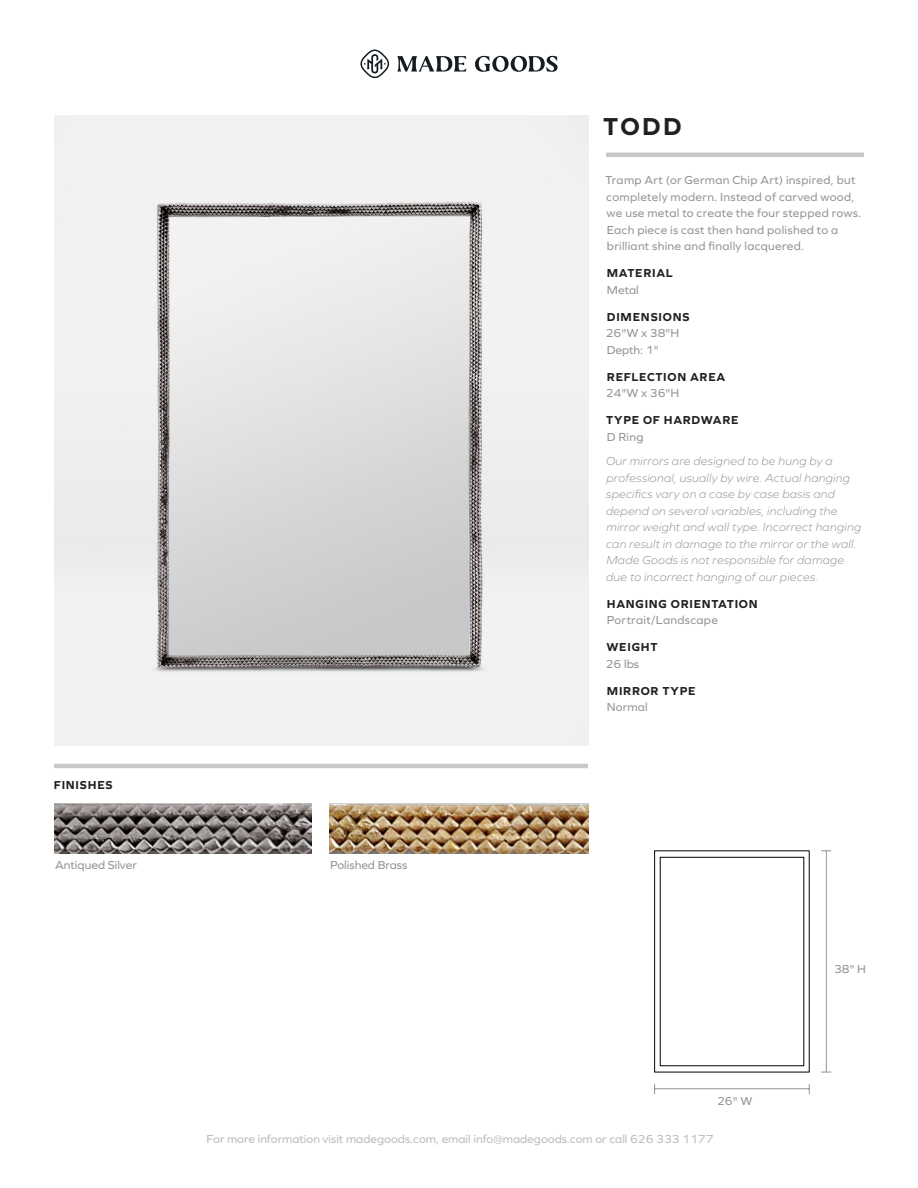
<style>
.page{position:relative;width:918px;height:1188px;background:#fff}
.page>*{position:absolute;margin:0;border:0;box-sizing:border-box;transform-origin:0 0}
.t1{font:700 25.5px "Graphie";color:#231f20}
.t2{font:italic 300 12px/16.5px "Graphie";letter-spacing:.025em;color:#939598}
.t3{font:12px/16.5px "Graphie";letter-spacing:.02em;color:#939598}
.t4{font:700 12px "Graphie";letter-spacing:.06em;color:#231f20}
.t5{font:12px "Graphie";color:#bcbdc0}
.t6{font:12px/16.5px "Graphie";color:#939598}
</style>
<div class="page">
<hr style="left:606px;top:153px;width:258px;height:4px;background:#c7c8ca">
<svg style="left:397px;top:56px;width:161px;height:16px"></svg>
<svg style="left:360px;top:50px;width:29px;height:28px"></svg>
<hr style="left:54px;top:764px;width:534px;height:4px;background:#c7c8ca">
<img style="left:54px;top:116px;width:534px;height:629px">
<img style="left:330px;top:803px;width:258px;height:51px">
<img style="left:54px;top:803px;width:258px;height:51px">
<hr style="left:655px;top:1088px;width:154px;height:1px;background:#939598">
<hr style="left:826px;top:851px;width:1px;height:221px;background:#939598">
<h1 class="t1" style="left:603px;top:111px;width:80px">TODD</h1>
<p class="t4" style="left:54px;top:778px;width:60px">FINISHES</p>
<p class="t6" style="left:55px;top:856px;width:83px">Antiqued Silver</p>
<p class="t6" style="left:330px;top:856px;width:79px">Polished Brass</p>
<p class="t3" style="left:606px;top:172px;width:257px">Tramp Art (or German Chip Art) inspired, but completely modern. Instead of carved wood, we use metal to create the four stepped rows.<br>Each piece is cast then hand polished to a brilliant shine and finally lacquered.</p>
<p class="t4" style="left:607px;top:266px;width:67px">MATERIAL</p>
<p class="t3" style="left:607px;top:281px;width:33px">Metal</p>
<p class="t4" style="left:607px;top:310px;width:84px">DIMENSIONS</p>
<p class="t6" style="left:606px;top:325px;width:75px">26"W x 38"H<br>Depth: 1"</p>
<p class="t4" style="left:607px;top:370px;width:120px">REFLECTION AREA</p>
<p class="t3" style="left:606px;top:385px;width:75px">24"W x 36"H</p>
<p class="t4" style="left:606px;top:413px;width:134px">TYPE OF HARDWARE</p>
<p class="t3" style="left:607px;top:428px;width:38px">D Ring</p>
<p class="t2" style="left:606px;top:453px;width:257px">Our mirrors are designed to be hung by a professional, usually by wire. Actual hanging specifics vary on a case by case basis and depend on several variables, including the mirror weight and wall type. Incorrect hanging can result in damage to the mirror or the wall.<br>Made Goods is not responsible for damage due to incorrect hanging of our pieces.</p>
<p class="t4" style="left:607px;top:597px;width:152px">HANGING ORIENTATION</p>
<p class="t3" style="left:607px;top:612px;width:113px">Portrait/Landscape</p>
<p class="t4" style="left:607px;top:640px;width:52px">WEIGHT</p>
<p class="t3" style="left:606px;top:655px;width:35px">26 lbs</p>
<p class="t4" style="left:607px;top:684px;width:90px">MIRROR TYPE</p>
<p class="t3" style="left:607px;top:699px;width:42px">Normal</p>
<p class="t3" style="left:717px;top:1092px;width:37px">26" W</p>
<p class="t3" style="left:834px;top:961px;width:33px">38" H</p>
<p class="t5" style="left:207px;top:1132px;width:508px">For more information visit madegoods.com, email info@madegoods.com or call 626 333 1177</p>
</div>
